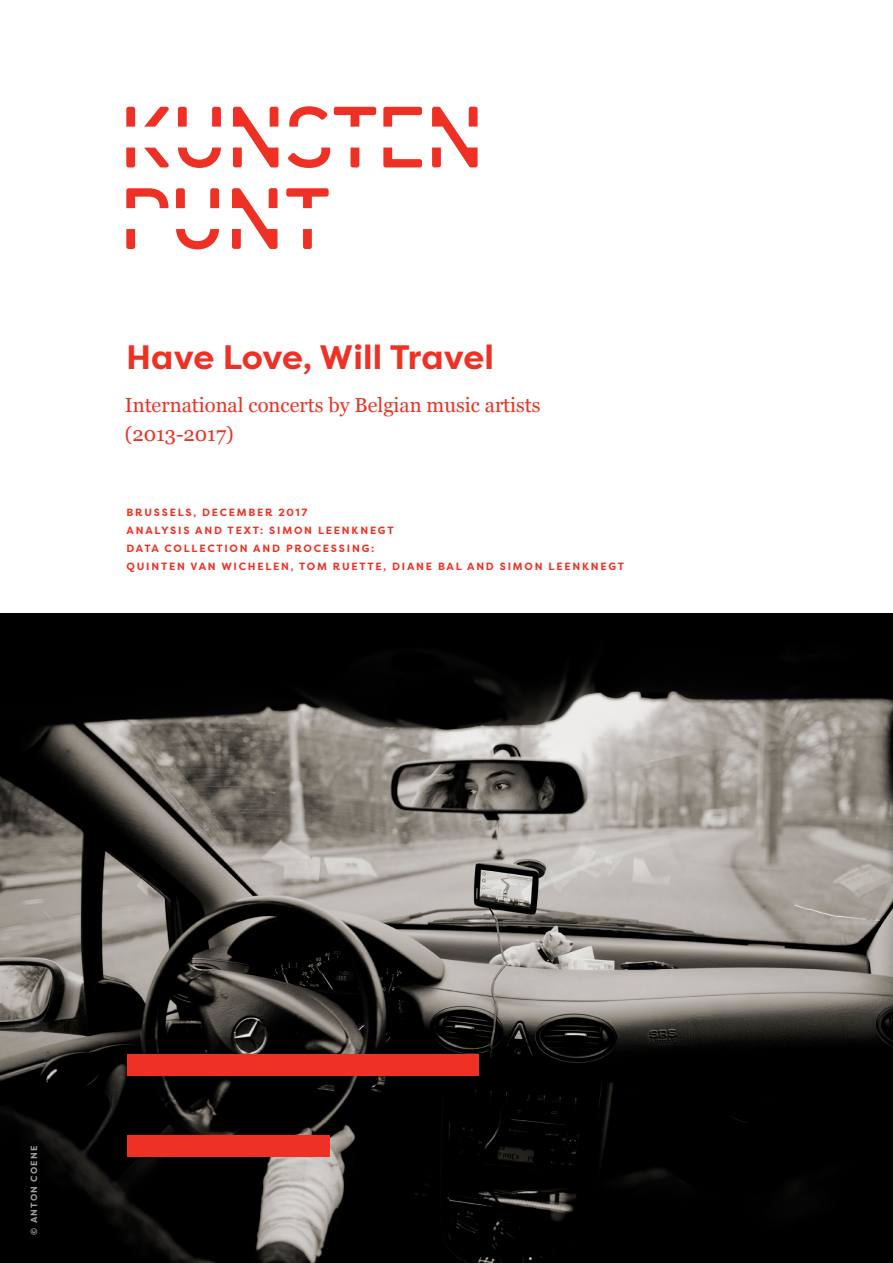
<style>
.page{position:relative;width:893px;height:1263px;background:#fff}
.page>*{position:absolute;margin:0;border:0;box-sizing:border-box;transform-origin:0 0}
.t1{font:700 33.75px "Filson Pro";color:#ee3124}
.t2{font:20.25px/29.1px "Georgia";color:#ee3124}
.t3{font:700 10.5px/18px "Filson Pro";letter-spacing:.17em;color:#ee3124}
.t4{font:700 9px "Filson Pro";letter-spacing:.14em;color:#9fa1a4}
</style>
<div class="page">
<img style="left:0;top:614px;width:893px;height:649px">
<svg style="left:144px;top:107px;width:25px;height:20px"></svg>
<svg style="left:144px;top:148px;width:25px;height:19px"></svg>
<svg style="left:126px;top:107px;width:9px;height:20px"></svg>
<svg style="left:126px;top:148px;width:9px;height:19px"></svg>
<svg style="left:212px;top:107px;width:9px;height:20px"></svg>
<svg style="left:178px;top:107px;width:9px;height:20px"></svg>
<svg style="left:178px;top:148px;width:43px;height:20px"></svg>
<svg style="left:288px;top:148px;width:42px;height:20px"></svg>
<svg style="left:289px;top:106px;width:38px;height:21px"></svg>
<svg style="left:351px;top:148px;width:8px;height:19px"></svg>
<svg style="left:334px;top:107px;width:42px;height:20px"></svg>
<svg style="left:383px;top:148px;width:39px;height:19px"></svg>
<svg style="left:383px;top:107px;width:39px;height:20px"></svg>
<svg style="left:233px;top:107px;width:45px;height:60px"></svg>
<svg style="left:432px;top:107px;width:46px;height:60px"></svg>
<svg style="left:126px;top:229px;width:9px;height:20px"></svg>
<svg style="left:126px;top:188px;width:42px;height:20px"></svg>
<svg style="left:176px;top:229px;width:43px;height:20px"></svg>
<svg style="left:210px;top:188px;width:9px;height:20px"></svg>
<svg style="left:176px;top:188px;width:9px;height:20px"></svg>
<svg style="left:303px;top:229px;width:9px;height:20px"></svg>
<svg style="left:286px;top:188px;width:43px;height:20px"></svg>
<svg style="left:232px;top:188px;width:45px;height:61px"></svg>
<div style="left:128px;top:1054px;width:351px;height:21px;background:#ee3124"></div>
<div style="left:128px;top:1135px;width:202px;height:22px;background:#ee3124"></div>
<h1 class="t1" style="left:126px;top:336px;width:369px">Have Love, Will Travel</h1>
<h2 class="t2" style="left:125px;top:391px;width:417px">International concerts by Belgian music artists (2013-2017)</h2>
<p class="t3" style="left:127px;top:503px;width:499px">BRUSSELS, DECEMBER 2017<br>ANALYSIS AND TEXT: SIMON LEENKNEGT<br>DATA COLLECTION AND PROCESSING:<br>QUINTEN VAN WICHELEN, TOM RUETTE, DIANE BAL AND SIMON LEENKNEGT</p>
<p class="t4" style="left:28px;top:1235px;width:90px;rotate:-90deg">© ANTON COENE</p>
</div>
